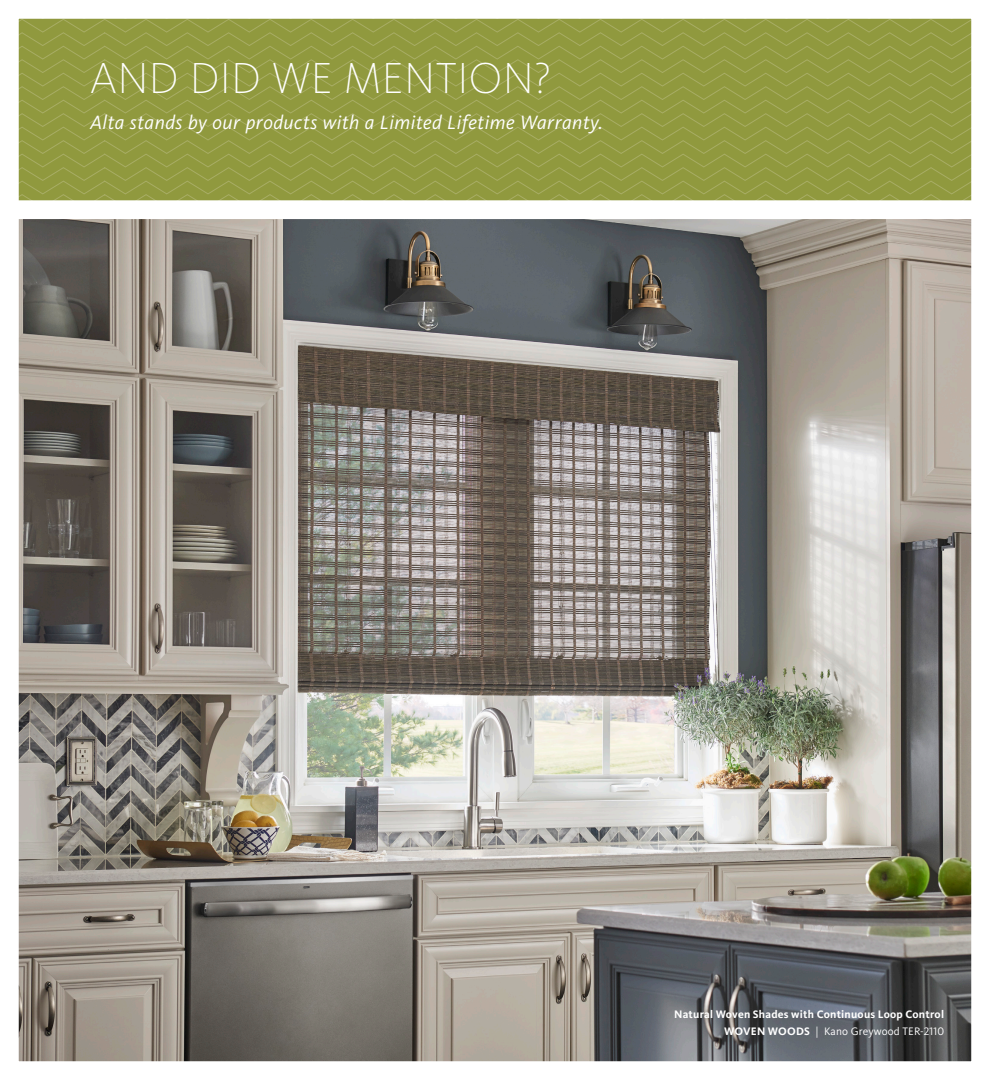
<style>
.page{position:relative;width:990px;height:1080px;background:#fff}
.page>*{position:absolute;margin:0;border:0;box-sizing:border-box;transform-origin:0 0}
.HEADLINE{font:200 45px "Kievit OT";letter-spacing:.01em;color:#fff}
.Headline_SubText{font:italic 20px "Kievit OT";letter-spacing:.025em;color:#fff}
.Caption_Product_Type{font:700 11.25px "Kievit OT";letter-spacing:.02em;color:#fff}
.Caption_Product_Type-2{font:11.25px "Kievit OT";letter-spacing:.01em;color:#fff}
.s1{font-weight:700}
</style>
<div class="page">
<svg style="left:20px;top:20px;width:950px;height:180px;background:#929a41"></svg>
<img style="left:20px;top:219px;width:950px;height:841px">
<p class="HEADLINE" style="left:90px;top:50px;width:462px">AND DID WE MENTION?</p>
<p class="Headline_SubText" style="left:90px;top:110px;width:514px">Alta stands by our products with a Limited Lifetime Warranty.</p>
<p class="Caption_Product_Type" style="left:674px;top:1008px;width:271px">Natural Woven Shades with Continuous Loop Control</p>
<p class="Caption_Product_Type-2" style="left:724px;top:1024px;width:222px"><span class="s1">WOVEN WOODS</span> | Kano Greywood TER-2110</p>
</div>
